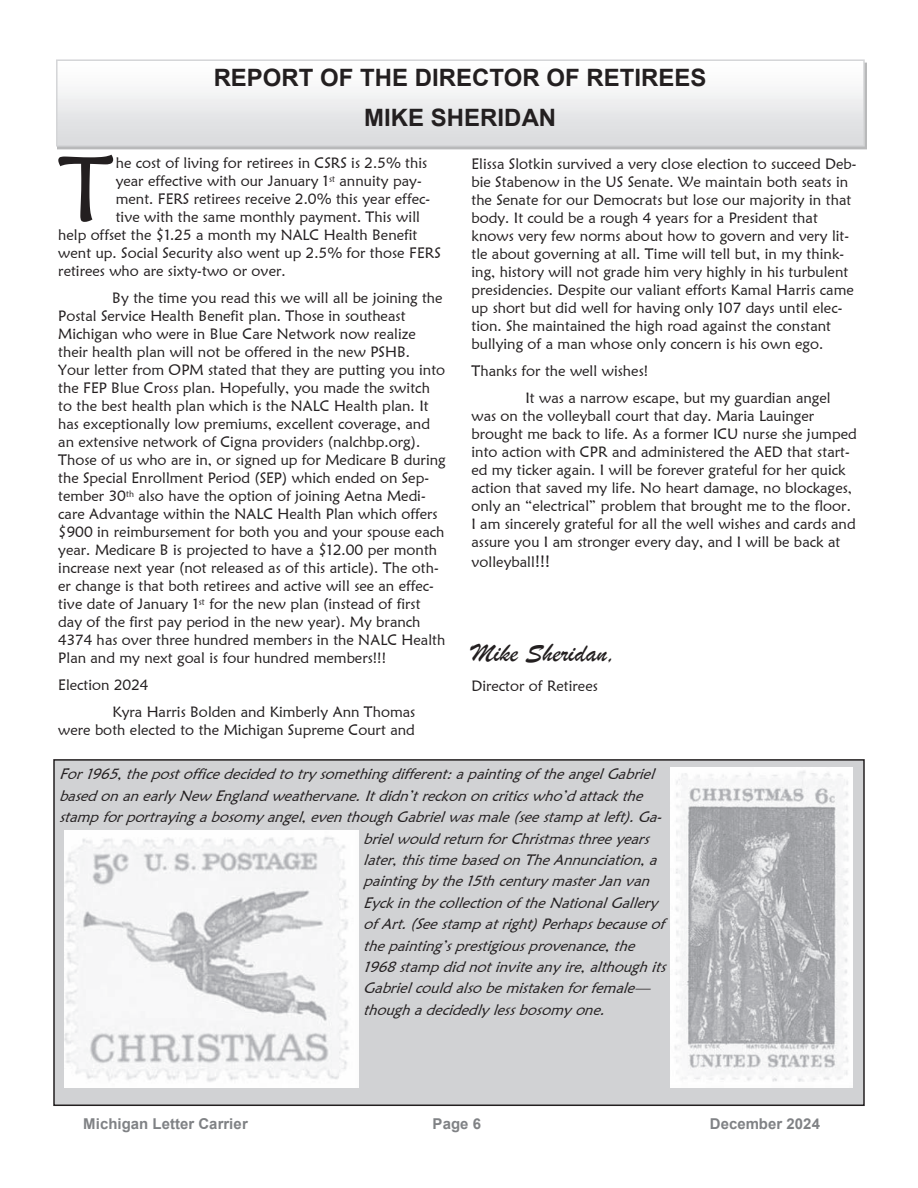
<style>
.page{position:relative;width:918px;height:1188px;background:#fff}
.page>*{position:absolute;margin:0;border:0;box-sizing:border-box;transform-origin:0 0}
.t1{font:93.75px "Maiandra GD";color:#231f20}
.t2{font:27px "Brush Script";color:#231f20}
.t3{font:700 24px/40.2px "Arial";color:#231f20;text-align:center}
.t4{font:15px/18px "Maiandra GD";color:#231f20}
.t5{font:italic 15px "Maiandra GD";color:#231f20}
.t6{font:700 15px "Arial";letter-spacing:.005em;color:#808285}
.s1{font-size:16.5px}
</style>
<div class="page">
<div style="left:57px;top:60px;width:807px;height:86px;background:linear-gradient(to bottom,#fff,#d8dadc)"></div>
<div style="left:56px;top:59px;width:809px;height:88px;border:2px solid #d4d5d7"></div>
<div style="left:54px;top:760px;width:810px;height:345px;background:#d1d2d4"></div>
<div style="left:53px;top:759px;width:812px;height:347px;border:2px solid #231f20"></div>
<img style="left:64px;top:830px;width:295px;height:258px">
<img style="left:670px;top:767px;width:182px;height:321px">
<p class="t3" style="left:214px;top:58px;width:494px">REPORT OF THE DIRECTOR OF RETIREES<br>MIKE SHERIDAN</p>
<p class="t1" style="left:58px;top:132px;width:57px">T</p>
<p class="t4" style="left:116px;top:154px;width:313px">he cost of living for retirees in CSRS is 2.5% this</p>
<p class="t4" style="left:116px;top:172px;width:307px">year effective with our January 1<sup>st</sup> annuity pay-</p>
<p class="t4" style="left:116px;top:190px;width:316px">ment. FERS retirees receive 2.0% this year effec-</p>
<p class="t4" style="left:116px;top:208px;width:306px">tive with the same monthly payment. This will</p>
<p class="t4" style="left:58px;top:226px;width:361px">help offset the $1.25 a month my NALC Health Benefit</p>
<p class="t4" style="left:58px;top:244px;width:384px">went up. Social Security also went up 2.5% for those FERS</p>
<p class="t4" style="left:58px;top:262px;width:229px">retirees who are sixty-two or over.</p>
<p class="t4" style="left:58px;top:289px;width:389px;text-indent:54px">By the time you read this we will all be joining the Postal Service Health Benefit plan. Those in southeast Michigan who were in Blue Care Network now realize their health plan will not be offered in the new PSHB.<br>Your letter from OPM stated that they are putting you into the FEP Blue Cross plan. Hopefully, you made the switch to the best health plan which is the NALC Health plan. It has exceptionally low premiums, excellent coverage, and an extensive network of Cigna providers (nalchbp.org).<br>Those of us who are in, or signed up for Medicare B during the Special Enrollment Period (SEP) which ended on Sep&shy;tember 30<sup>th</sup> also have the option of joining Aetna Medi&shy;care Advantage within the NALC Health Plan which offers $900 in reimbursement for both you and your spouse each year. Medicare B is projected to have a $12.00 per month increase next year (not released as of this article). The oth&shy;er change is that both retirees and active will see an effec&shy;tive date of January 1<sup>st</sup> for the new plan (instead of first day of the first pay period in the new year). My branch 4374 has over three hundred members in the NALC Health Plan and my next goal is four hundred members!!!</p>
<p class="t4" style="left:112px;top:671px;width:305px;line-height:27px;text-indent:-54px">Election 2024<br>Kyra Harris Bolden and Kimberly Ann Thomas</p>
<p class="t4" style="left:58px;top:720px;width:358px">were both elected to the Michigan Supreme Court and</p>
<p class="t4" style="left:472px;top:155px;width:386px">Elissa Slotkin survived a very close election to succeed Deb&shy;bie Stabenow in the US Senate. We maintain both seats in the Senate for our Democrats but lose our majority in that body. It could be a rough 4 years for a President that knows very few norms about how to govern and very lit&shy;tle about governing at all. Time will tell but, in my think&shy;ing, history will not grade him very highly in his turbulent presidencies. Despite our valiant efforts Kamal Harris came up short but did well for having only 107 days until elec&shy;tion. She maintained the high road against the constant bullying of a man whose only concern is his own ego.</p>
<p class="t4" style="left:526px;top:357px;width:307px;line-height:27px;text-indent:-54px">Thanks for the well wishes!<br>It was a narrow escape, but my guardian angel</p>
<p class="t4" style="left:471px;top:407px;width:387px">was on the volleyball court that day. Maria Lauinger brought me back to life. As a former ICU nurse she jumped into action with CPR and administered the AED that start&shy;ed my ticker again. I will be forever grateful for her quick action that saved my life. No heart damage, no blockages, only an “electrical” problem that brought me to the floor.<br>I am sincerely grateful for all the well wishes and cards and assure you I am stronger every day, and I will be back at</p>
<p class="t4" style="left:471px;top:552px;width:80px">volleyball<span class="s1">!!!</span></p>
<p class="t2" style="left:471px;top:636px;width:146px">Mike Sheridan,</p>
<p class="t4" style="left:471px;top:676px;width:128px">Director of Retirees</p>
<p class="t5" style="left:59px;top:765px;width:602px">For1965,thepostofficedecidedtotrysomethingdifferent:apaintingoftheangelGabriel</p>
<p class="t5" style="left:59px;top:786px;width:591px">basedonanearlyNew Englandweathervane.Itdidn’treckononcriticswho’dattackthe</p>
<p class="t5" style="left:59px;top:808px;width:609px">stampforportrayingabosomyangel,eventhoughGabrielwasmale(seestampatleft).Ga-</p>
<p class="t5" style="left:363px;top:829px;width:293px">brielwouldreturnforChristmasthreeyears</p>
<p class="t5" style="left:363px;top:850px;width:301px">later,thistimebasedon TheAnnunciation,a</p>
<p class="t5" style="left:363px;top:872px;width:293px">paintingbythe15thcenturymasterJanvan</p>
<p class="t5" style="left:363px;top:893px;width:301px">EyckinthecollectionoftheNationalGallery</p>
<p class="t5" style="left:363px;top:915px;width:308px">ofArt.(Seestampatright)Perhapsbecauseof</p>
<p class="t5" style="left:363px;top:936px;width:278px">thepainting’sprestigiousprovenance,the</p>
<p class="t5" style="left:363px;top:958px;width:309px">1968stampdidnotinviteany ire,althoughits</p>
<p class="t5" style="left:363px;top:979px;width:294px">Gabrielcouldalsobemistakenforfemale—</p>
<p class="t5" style="left:363px;top:1000px;width:248px">though adecidedlylessbosomyone.</p>
<p class="t6" style="left:83px;top:1113px;width:166px">Michigan Letter Carrier</p>
<p class="t6" style="left:433px;top:1113px;width:50px">Page 6</p>
<p class="t6" style="left:710px;top:1113px;width:112px">December 2024</p>
</div>
